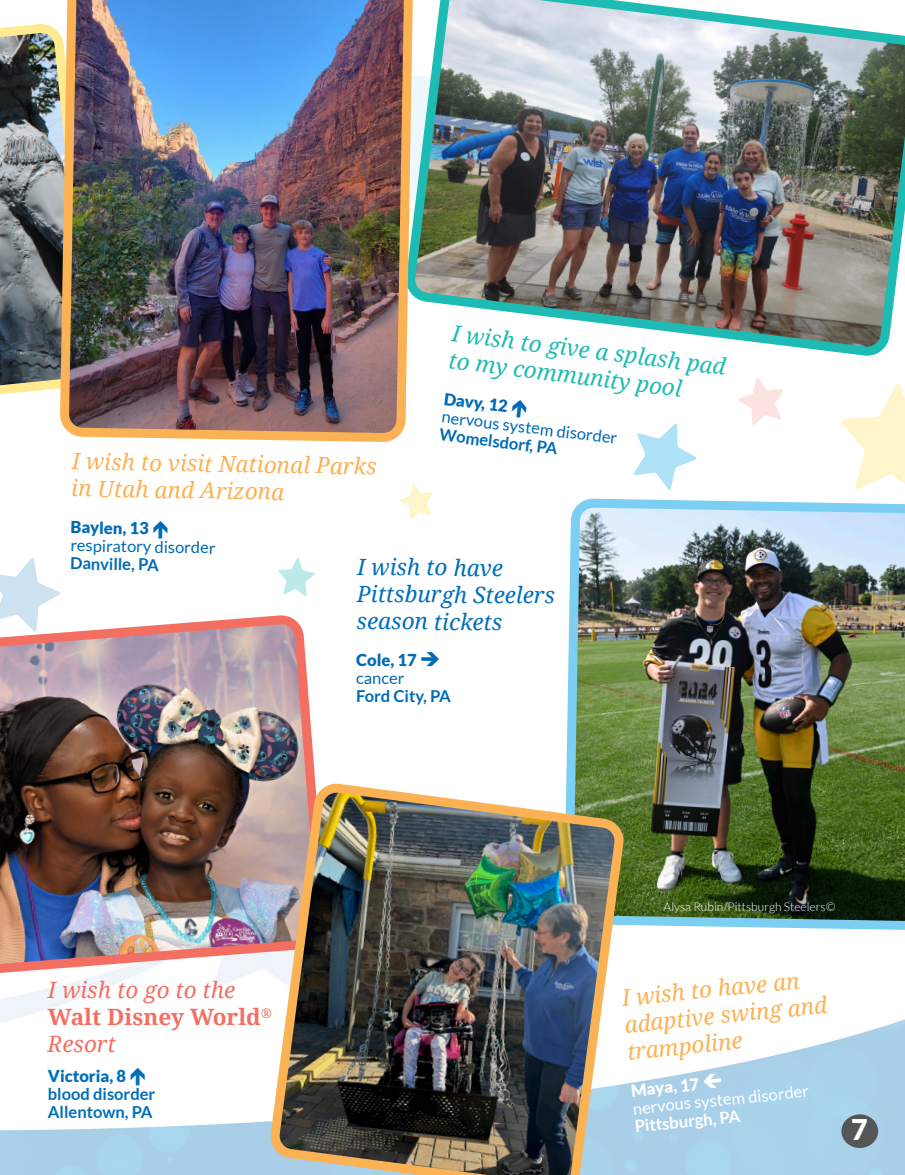
<style>
.page{position:relative;width:905px;height:1175px;background:#fff}
.page>*{position:absolute;margin:0;border:0;box-sizing:border-box;transform-origin:0 0}
.t1{font:900 28.5px "Lato";color:#fff}
.t2{font:italic 22.5px/27px "Droid Serif";color:#fbb254}
.t3{font:italic 22.5px/27px "Droid Serif";color:#006fba}
.t4{font:italic 22.5px "Droid Serif";color:#1dbbb3}
.t5{font:700 22.5px/27px "Droid Serif";color:#f26f62}
.t6{font:italic 22.5px "Droid Serif";color:#f26f62}
.t7{font:16.5px "Lato";color:#006bb6}
.t8{font:700 16.5px "Lato";color:#006bb6}
.t9{font:700 16.5px "Lato";color:#006fba}
.t10{font:900 16.5px "Lato";color:#006bb6}
.t11{font:16.5px "Lato";color:#fff}
.t12{font:700 16.5px "Lato";color:#fff}
.t13{font:900 16.5px "Lato";color:#006fba}
.t14{font:900 16.5px "Lato";color:#fff}
.t15{font:300 12px "Lato";color:#fff}
.s1{font-weight:400;font-style:italic}
</style>
<div class="page">
<img style="left:0;top:24px;width:904px;height:1150px">
<div style="left:841px;top:1114px;width:37px;height:34px;background:#545557;border-radius:50%"></div>
<img style="left:0;top:25px;width:64px;height:408px">
<svg style="left:278px;top:557px;width:37px;height:39px"></svg>
<img style="left:418px;top:0;width:486px;height:362px">
<img style="left:0;top:617px;width:325px;height:362px">
<svg style="left:738px;top:377px;width:45px;height:49px"></svg>
<svg style="left:0;top:557px;width:60px;height:75px"></svg>
<img style="left:566px;top:494px;width:338px;height:441px">
<img style="left:264px;top:778px;width:366px;height:396px">
<svg style="left:840px;top:383px;width:64px;height:112px"></svg>
<img style="left:64px;top:0;width:354px;height:447px">
<svg style="left:633px;top:423px;width:63px;height:67px"></svg>
<svg style="left:399px;top:483px;width:34px;height:37px"></svg>
<svg style="left:511px;top:399px;width:16px;height:19px"></svg>
<svg style="left:703px;top:1073px;width:19px;height:16px"></svg>
<svg style="left:131px;top:1068px;width:14px;height:17px"></svg>
<svg style="left:153px;top:520px;width:15px;height:18px"></svg>
<svg style="left:421px;top:652px;width:18px;height:14px"></svg>
<p class="t4" style="left:454px;top:318px;width:277px;rotate:7deg">I wish to give a splash pad</p>
<p class="t4" style="left:450px;top:344px;width:236px;rotate:7deg">to my community pool</p>
<p class="t10" style="left:445px;top:389px;width:66px;rotate:7deg">Davy, 12</p>
<p class="t7" style="left:443px;top:407px;width:178px;rotate:7deg">nervous system disorder</p>
<p class="t8" style="left:441px;top:425px;width:120px;rotate:7deg">Womelsdorf, PA</p>
<p class="t2" style="left:72px;top:447px;width:306px;rotate:1deg">I wish to visit National Parks in Utah and Arizona</p>
<p class="t10" style="left:71px;top:517px;width:79px;rotate:1deg">Baylen, 13</p>
<p class="t7" style="left:71px;top:536px;width:147px;rotate:1deg">respiratory disorder</p>
<p class="t8" style="left:70px;top:553px;width:90px;rotate:1deg">Danville, PA</p>
<p class="t3" style="left:357px;top:552px;width:200px;rotate:1deg">I wish to have<br>Pittsburgh Steelers season tickets</p>
<p class="t10" style="left:356px;top:650px;width:62px;rotate:1deg">Cole, 17</p>
<p class="t7" style="left:356px;top:668px;width:50px;rotate:1deg">cancer</p>
<p class="t8" style="left:356px;top:686px;width:96px;rotate:1deg">Ford City, PA</p>
<p class="t5" style="left:48px;top:976px;width:225px"><span class="s1">I wish to go to the<br></span>Walt Disney World<sup>®</sup></p>
<p class="t6" style="left:48px;top:1028px;width:69px">Resort</p>
<p class="t13" style="left:48px;top:1066px;width:80px">Victoria, 8</p>
<p class="t9" style="left:48px;top:1084px;width:109px">blood disorder</p>
<p class="t9" style="left:48px;top:1102px;width:106px">Allentown, PA</p>
<p class="t15" style="left:663px;top:900px;width:173px">Alysa Rubin/Pittsburgh Steelers©</p>
<p class="t2" style="left:620px;top:984px;width:205px;rotate:-6deg">I wish to have an adaptive swing and trampoline</p>
<p class="t14" style="left:630px;top:1081px;width:70px;rotate:-6deg">Maya, 17</p>
<p class="t11" style="left:632px;top:1099px;width:178px;rotate:-6deg">nervous system disorder</p>
<p class="t12" style="left:633px;top:1117px;width:107px;rotate:-6deg">Pittsburgh, PA</p>
<p class="t1" style="left:851px;top:1113px;width:18px">7</p>
</div>
